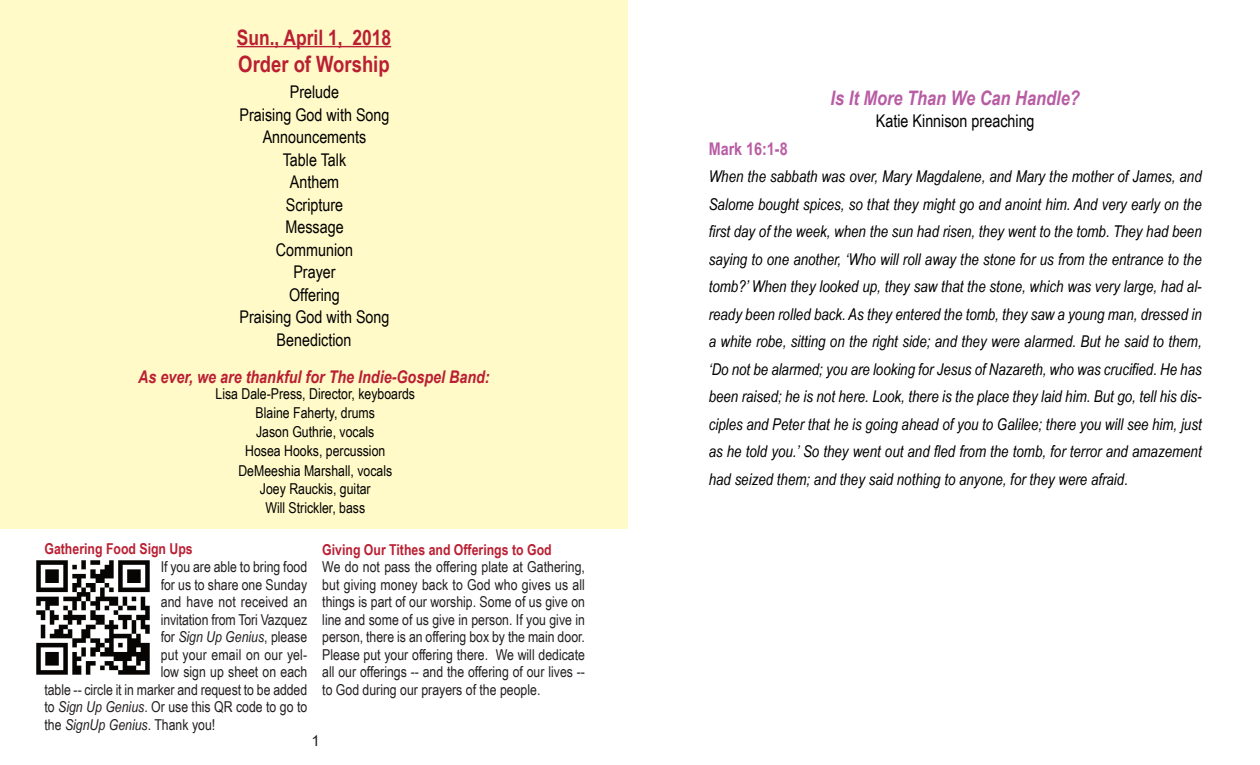
<style>
.page{position:relative;width:1260px;height:765px;background:#fff}
.page>*{position:absolute;margin:0;border:0;box-sizing:border-box;transform-origin:0 0}
.t1{font:700 22.5px "Arial Narrow";color:#ba1f33}
.t2{font:700 21.25px "Arial Narrow";color:#ba1f33}
.t3{font:italic 700 20px "Arial Narrow";color:#b85ca4}
.t4{font:17.5px/22.5px "Arial Narrow";color:#000;text-align:center}
.t5{font:italic 700 17.5px "Arial Narrow";color:#ba1f33}
.t6{font:700 17.5px "Arial Narrow";color:#b85ca4}
.t7{font:italic 16.25px/27.5px "Arial Narrow";color:#000;text-align:justify}
.t8{font:15px/17.5px "Arial Narrow";color:#231f20;text-align:justify}
.t9{font:15px/19px "Arial Narrow";color:#000;text-align:center}
.t10{font:700 15px "Arial Narrow";color:#ba1f33}
.t11{font:italic 15px "Arial Narrow";color:#231f20}
.t12{font:15px "Arial";color:#231f20}
.s1{font-style:normal}
.s2{font-style:italic}
</style>
<div class="page">
<div style="left:0;top:0;width:628px;height:529px;background:#fffac8"></div>
<img style="left:36px;top:560px;width:114px;height:115px">
<hr style="left:237px;top:46px;width:154px;height:1px;background:#ba1f33">
<h2 class="t2" style="left:237px;top:25px;width:156px">sun., april 1, 2018</h2>
<h1 class="t1" style="left:238px;top:51px;width:153px">order of Worship</h1>
<p class="t4" style="left:240px;top:81px;width:151px">Prelude<br>Praising God with Song<br>Announcements<br>Table Talk<br>Anthem<br>Scripture<br>Message<br>Communion<br>Prayer<br>Offering<br>Praising God with Song<br>Benediction</p>
<p class="t5" style="left:138px;top:367px;width:353px">As ever, we are thankful for The Indie-Gospel Band:</p>
<p class="t9" style="left:216px;top:384px;width:201px">Lisa Dale-Press, Director, keyboards<br>Blaine Faherty, drums<br>Jason Guthrie, vocals<br>Hosea Hooks, percussion<br>DeMeeshia Marshall, vocals<br>Joey Rauckis, guitar<br>Will Strickler, bass</p>
<p class="t10" style="left:44px;top:540px;width:150px">Gathering Food sign ups</p>
<p class="t8" style="left:161px;top:558px;width:148px">if you are able to bring food</p>
<p class="t8" style="left:161px;top:575px;width:148px">for us to share one Sunday</p>
<p class="t8" style="left:161px;top:593px;width:148px">and have not received an</p>
<p class="t8" style="left:161px;top:610px;width:148px">invitation from Tori Vazquez</p>
<p class="t11" style="left:161px;top:628px;width:148px"><span class="s1">for</span> Sign Up Genius<span class="s1">, please</span></p>
<p class="t8" style="left:161px;top:645px;width:148px">put your email on our yel-</p>
<p class="t8" style="left:161px;top:663px;width:148px">low sign up sheet on each</p>
<p class="t8" style="left:45px;top:680px;width:264px">table -- circle it in marker and request to be added</p>
<p class="t8" style="left:44px;top:698px;width:264px">to <span class="s2">Sign Up Genius</span>. Or use this QR code to go to</p>
<p class="t8" style="left:45px;top:715px;width:172px">the <span class="s2">SignUp Genius</span>. Thank you!</p>
<p class="t10" style="left:322px;top:540px;width:231px">Giving our tithes and offerings to God</p>
<p class="t8" style="left:322px;top:558px;width:264px">We do not pass the offering plate at Gathering, but giving money back to God who gives us all things is part of our worship. Some of us give on line and some of us give in person. if you give in person, there is an offering box by the main door.<br>Please put your offering there. We will dedicate all our offerings -- and the offering of our lives -- to God during our prayers of the people.</p>
<p class="t12" style="left:311px;top:733px;width:10px">1</p>
<p class="t3" style="left:831px;top:86px;width:251px">Is It More Than We Can Handle?</p>
<p class="t4" style="left:876px;top:109px;width:160px">Katie Kinnison preaching</p>
<p class="t6" style="left:709px;top:138px;width:80px">mark 16:1-8</p>
<p class="t7" style="left:709px;top:162px;width:495px">When the sabbath was over, Mary Magdalene, and Mary the mother of James, and Salome bought spices, so that they might go and anoint him. And very early on the first day of the week, when the sun had risen, they went to the tomb. They had been saying to one another, ‘Who will roll away the stone for us from the entrance to the tomb?’ When they looked up, they saw that the stone, which was very large, had al&shy;ready been rolled back. As they entered the tomb, they saw a young man, dressed in a white robe, sitting on the right side; and they were alarmed. But he said to them, ‘Do not be alarmed; you are looking for Jesus of Nazareth, who was crucified. He has been raised; he is not here. Look, there is the place they laid him. But go, tell his dis&shy;ciples and Peter that he is going ahead of you to Galilee; there you will see him, just as he told you.’ So they went out and fled from the tomb, for terror and amazement had seized them; and they said nothing to anyone, for they were afraid.</p>
</div>
